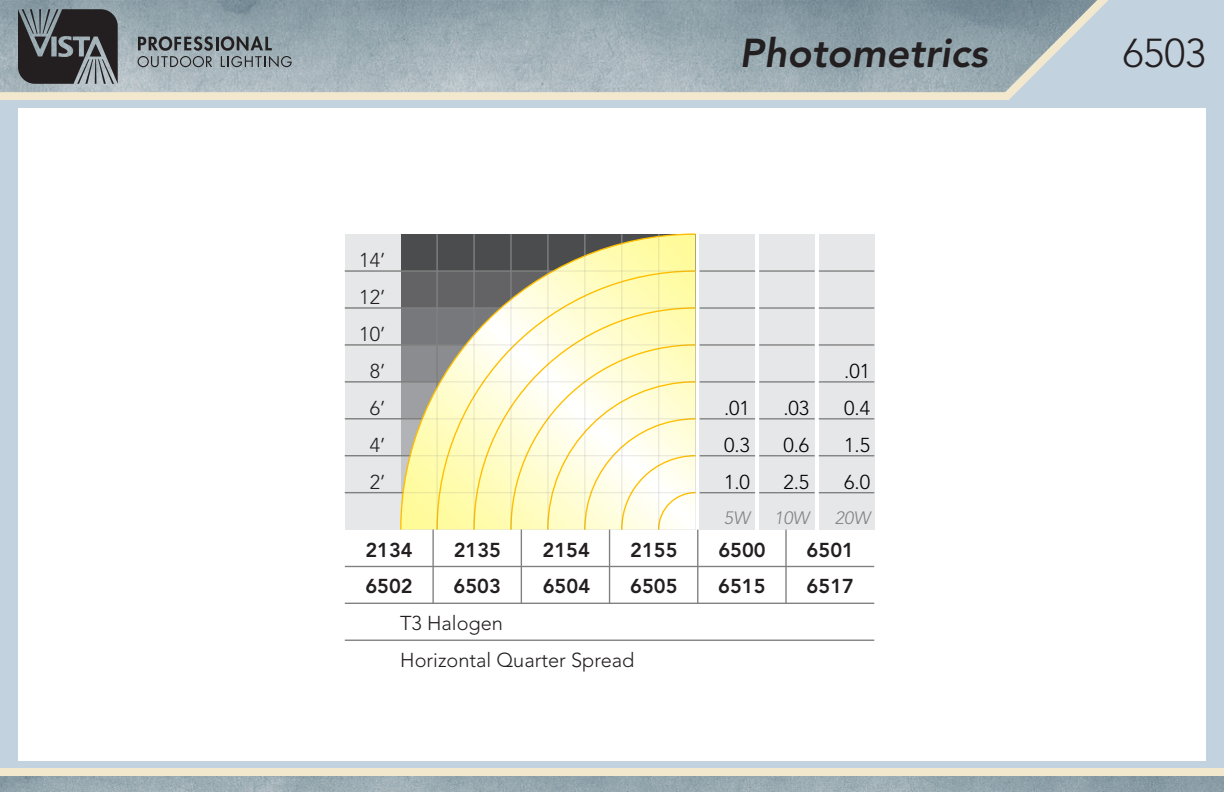
<style>
.page{position:relative;width:1224px;height:792px;background:#c3d2df}
.page>*{position:absolute;margin:0;border:0;box-sizing:border-box;transform-origin:0 0}
.t1{font:italic 800 40px "Avenir";color:#231f20}
.t2{font:300 40px "Avenir";color:#231f20}
.t3{font:300 20px/37px "Avenir";color:#231f20;text-align:center}
.t4{font:800 20px/36.8px "Avenir";color:#231f20}
.t5{font:300 20px "Avenir";color:#000}
.t6{font:italic 300 17.8px "Avenir";color:#808285}
</style>
<div class="page">
<div style="left:18px;top:108px;width:1188px;height:652px;background:#fff"></div>
<div style="left:0;top:768px;width:1224px;height:22px;background:#f2e8ce"></div>
<img style="left:0;top:776px;width:1224px;height:16px">
<svg style="left:0;top:0;width:1108px;height:100px;fill:#f2e8ce"></svg>
<img style="left:0;top:0;width:1097px;height:92px">
<svg style="left:18px;top:9px;width:100px;height:75px;background:#4b4d50"></svg>
<svg style="left:138px;top:36px;width:154px;height:32px;background:#808a8f"></svg>
<div style="left:345px;top:234px;width:55px;height:296px;background:#e6e7e9"></div>
<div style="left:700px;top:234px;width:55px;height:296px;background:#e6e7e9"></div>
<hr style="left:700px;top:492px;width:55px;height:1px;background:#808080">
<hr style="left:700px;top:455px;width:55px;height:1px;background:#808080">
<hr style="left:700px;top:418px;width:55px;height:2px;background:#808080">
<hr style="left:700px;top:381px;width:55px;height:2px;background:#808080">
<hr style="left:700px;top:344px;width:55px;height:2px;background:#808080">
<hr style="left:700px;top:307px;width:55px;height:2px;background:#808080">
<div style="left:759px;top:234px;width:56px;height:296px;background:#e6e7e9"></div>
<hr style="left:759px;top:492px;width:56px;height:1px;background:#808080">
<hr style="left:759px;top:455px;width:56px;height:1px;background:#808080">
<hr style="left:759px;top:418px;width:56px;height:2px;background:#808080">
<hr style="left:759px;top:381px;width:56px;height:2px;background:#808080">
<hr style="left:759px;top:344px;width:56px;height:2px;background:#808080">
<hr style="left:759px;top:307px;width:56px;height:2px;background:#808080">
<div style="left:819px;top:234px;width:55px;height:296px;background:#e6e7e9"></div>
<hr style="left:819px;top:492px;width:55px;height:1px;background:#808080">
<hr style="left:819px;top:455px;width:55px;height:1px;background:#808080">
<hr style="left:819px;top:418px;width:55px;height:2px;background:#808080">
<hr style="left:819px;top:381px;width:55px;height:2px;background:#808080">
<hr style="left:819px;top:344px;width:55px;height:2px;background:#808080">
<hr style="left:819px;top:307px;width:55px;height:2px;background:#808080">
<hr style="left:700px;top:270px;width:55px;height:2px;background:#808080">
<hr style="left:759px;top:270px;width:56px;height:2px;background:#808080">
<hr style="left:819px;top:270px;width:55px;height:2px;background:#808080">
<hr style="left:345px;top:640px;width:529px;height:1px;background:#808080">
<hr style="left:345px;top:603px;width:529px;height:1px;background:#808080">
<svg style="left:399px;top:233px;width:297px;height:297px;background:#9f9d80"></svg>
<svg style="left:438px;top:270px;width:258px;height:260px;background:#d5d2a2"></svg>
<svg style="left:475px;top:307px;width:221px;height:223px;background:#fcf8c8"></svg>
<svg style="left:512px;top:344px;width:184px;height:187px"></svg>
<hr style="left:345px;top:492px;width:350px;height:1px;background:#808080">
<hr style="left:345px;top:455px;width:350px;height:1px;background:#808080">
<hr style="left:345px;top:418px;width:350px;height:1px;background:#808080">
<hr style="left:345px;top:381px;width:350px;height:2px;background:#808080">
<hr style="left:345px;top:344px;width:350px;height:2px;background:#808080">
<hr style="left:345px;top:307px;width:350px;height:2px;background:#808080">
<hr style="left:345px;top:270px;width:350px;height:2px;background:#808080">
<hr style="left:658px;top:234px;width:1px;height:296px;background:#808080">
<hr style="left:621px;top:234px;width:1px;height:296px;background:#808080">
<hr style="left:584px;top:234px;width:2px;height:296px;background:#808080">
<hr style="left:547px;top:234px;width:2px;height:296px;background:#808080">
<hr style="left:510px;top:234px;width:2px;height:296px;background:#808080">
<hr style="left:473px;top:234px;width:2px;height:296px;background:#808080">
<hr style="left:436px;top:234px;width:2px;height:296px;background:#808080">
<hr style="left:432px;top:530px;width:2px;height:73px;background:#808080">
<hr style="left:521px;top:530px;width:1px;height:73px;background:#808080">
<hr style="left:609px;top:530px;width:1px;height:73px;background:#808080">
<hr style="left:785px;top:530px;width:2px;height:73px;background:#808080">
<hr style="left:345px;top:566px;width:529px;height:1px;background:#808080">
<hr style="left:697px;top:530px;width:1px;height:73px;background:#808080">
<p class="t3" style="left:359px;top:242px;width:28px">14’<br>12’<br>10’<br>8’<br>6’</p>
<p class="t3" style="left:370px;top:426px;width:17px">4’</p>
<p class="t3" style="left:370px;top:463px;width:17px">2’</p>
<p class="t1" style="left:740px;top:29px;width:250px">Photometrics</p>
<p class="t2" style="left:1123px;top:29px;width:85px">6503</p>
<p class="t5" style="left:844px;top:359px;width:28px">.01</p>
<p class="t5" style="left:724px;top:396px;width:28px">.01</p>
<p class="t5" style="left:783px;top:396px;width:28px">.03</p>
<p class="t5" style="left:844px;top:396px;width:28px">0.4</p>
<p class="t5" style="left:724px;top:433px;width:28px">0.3</p>
<p class="t5" style="left:783px;top:433px;width:28px">0.6</p>
<p class="t5" style="left:844px;top:433px;width:28px">1.5</p>
<p class="t5" style="left:724px;top:470px;width:28px">1.0</p>
<p class="t5" style="left:783px;top:470px;width:28px">2.5</p>
<p class="t5" style="left:844px;top:470px;width:28px">6.0</p>
<p class="t6" style="left:724px;top:507px;width:28px">5W</p>
<p class="t6" style="left:774px;top:507px;width:37px">10W</p>
<p class="t6" style="left:835px;top:507px;width:37px">20W</p>
<p class="t4" style="left:365px;top:531px;width:49px">2134</p>
<p class="t4" style="left:454px;top:531px;width:49px">2135</p>
<p class="t4" style="left:543px;top:531px;width:49px">2154</p>
<p class="t4" style="left:630px;top:531px;width:49px">2155</p>
<p class="t4" style="left:718px;top:531px;width:49px">6500<br>6515</p>
<p class="t4" style="left:365px;top:568px;width:49px">6502</p>
<p class="t4" style="left:454px;top:568px;width:49px">6503</p>
<p class="t4" style="left:543px;top:568px;width:49px">6504</p>
<p class="t4" style="left:630px;top:568px;width:49px">6505</p>
<p class="t3" style="left:400px;top:605px;width:236px;line-height:36.4px;text-align:left">T3 Halogen<br>Horizontal Quarter Spread</p>
<p class="t4" style="left:807px;top:531px;width:49px">6501</p>
<p class="t4" style="left:807px;top:568px;width:49px">6517</p>
</div>
